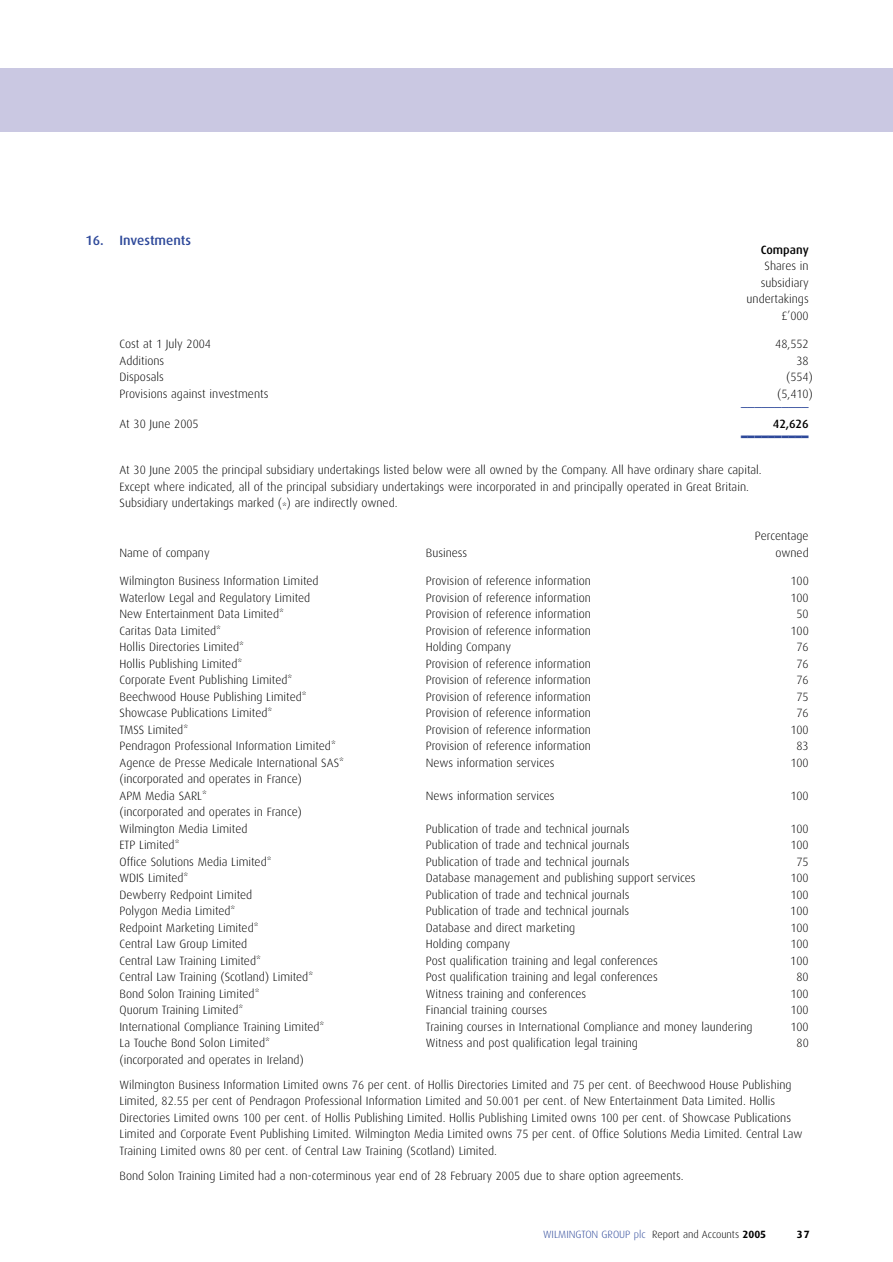
<style>
.page{position:relative;width:893px;height:1262px;background:#fff}
.page>*{position:absolute;margin:0;border:0;box-sizing:border-box;transform-origin:0 0}
.t1{font:500 13.5px "Dax";color:#2e499a}
.t2{font:13.5px "Gill Sans";color:#2e499a}
.t3{font:800 13.5px "Gill Sans";color:#2e499a}
.t4{font:300 12px/16.5px "Dax";color:#000}
.t5{font:500 12px "Dax";color:#000}
.t6{font:300 10.5px "Dax";color:#2e499a}
.t7{font:700 10.5px "Dax";color:#000}
.s1{color:#000}
.s2{font-weight:700;color:#000}
</style>
<div class="page">
<div style="left:0;top:68px;width:892px;height:64px;background:#cac8e2"></div>
<p class="t1" style="left:85px;top:233px;width:107px">16. Investments</p>
<p class="t5" style="left:761px;top:243px;width:49px">Company</p>
<p class="t4" style="left:746px;top:258px;width:64px;text-align:right">Shares in subsidiary undertakings £’000</p>
<p class="t4" style="left:119px;top:336px;width:93px">Cost at 1 July 2004</p>
<p class="t4" style="left:775px;top:336px;width:35px">48,552</p>
<p class="t4" style="left:119px;top:353px;width:46px">Additions</p>
<p class="t4" style="left:796px;top:353px;width:14px">38</p>
<p class="t4" style="left:119px;top:369px;width:46px">Disposals</p>
<p class="t4" style="left:786px;top:369px;width:28px">(554)</p>
<p class="t4" style="left:119px;top:386px;width:150px">Provisions against investments</p>
<p class="t4" style="left:777px;top:386px;width:37px">(5,410)</p>
<p class="t2" style="left:741px;top:402px;width:69px">––––––––––</p>
<p class="t4" style="left:119px;top:416px;width:81px">At 30 June 2005</p>
<p class="t5" style="left:772px;top:417px;width:37px">42,626</p>
<p class="t3" style="left:741px;top:432px;width:69px">––––––––––</p>
<p class="t4" style="left:119px;top:462px;width:643px">At 30 June 2005 the principal subsidiary undertakings listed below were all owned by the Company. All have ordinary share capital.<br>Except where indicated, all of the principal subsidiary undertakings were incorporated in and principally operated in Great Britain.<br>Subsidiary undertakings marked (*) are indirectly owned.</p>
<p class="t4" style="left:754px;top:528px;width:55px">Percentage</p>
<p class="t4" style="left:119px;top:545px;width:92px">Name of company</p>
<p class="t4" style="left:426px;top:545px;width:43px">Business</p>
<p class="t4" style="left:775px;top:545px;width:35px">owned</p>
<p class="t4" style="left:119px;top:573px;width:201px">Wilmington Business Information Limited</p>
<p class="t4" style="left:426px;top:573px;width:167px">Provision of reference information</p>
<p class="t4" style="left:790px;top:573px;width:20px">100</p>
<p class="t4" style="left:119px;top:590px;width:192px">Waterlow Legal and Regulatory Limited</p>
<p class="t4" style="left:426px;top:590px;width:166px">Provision of reference information</p>
<p class="t4" style="left:790px;top:590px;width:20px">100</p>
<p class="t4" style="left:119px;top:606px;width:166px">New Entertainment Data Limited*</p>
<p class="t4" style="left:426px;top:606px;width:167px">Provision of reference information</p>
<p class="t4" style="left:796px;top:606px;width:14px">50</p>
<p class="t4" style="left:119px;top:623px;width:103px">Caritas Data Limited*</p>
<p class="t4" style="left:426px;top:623px;width:167px">Provision of reference information</p>
<p class="t4" style="left:790px;top:623px;width:20px">100</p>
<p class="t4" style="left:119px;top:639px;width:126px">Hollis Directories Limited*</p>
<p class="t4" style="left:426px;top:639px;width:87px">Holding Company</p>
<p class="t4" style="left:796px;top:639px;width:14px">76</p>
<p class="t4" style="left:119px;top:656px;width:124px">Hollis Publishing Limited*</p>
<p class="t4" style="left:426px;top:656px;width:167px">Provision of reference information</p>
<p class="t4" style="left:796px;top:656px;width:14px">76</p>
<p class="t4" style="left:119px;top:672px;width:174px">Corporate Event Publishing Limited*</p>
<p class="t4" style="left:426px;top:672px;width:167px">Provision of reference information</p>
<p class="t4" style="left:796px;top:672px;width:14px">76</p>
<p class="t4" style="left:119px;top:689px;width:189px">Beechwood House Publishing Limited*</p>
<p class="t4" style="left:426px;top:689px;width:167px">Provision of reference information</p>
<p class="t4" style="left:796px;top:689px;width:14px">75</p>
<p class="t4" style="left:119px;top:705px;width:154px">Showcase Publications Limited*</p>
<p class="t4" style="left:426px;top:705px;width:167px">Provision of reference information</p>
<p class="t4" style="left:796px;top:705px;width:14px">76</p>
<p class="t4" style="left:119px;top:722px;width:70px">TMSS Limited*</p>
<p class="t4" style="left:426px;top:722px;width:167px">Provision of reference information</p>
<p class="t4" style="left:790px;top:722px;width:20px">100</p>
<p class="t4" style="left:119px;top:738px;width:218px">Pendragon Professional Information Limited*</p>
<p class="t4" style="left:426px;top:738px;width:167px">Provision of reference information</p>
<p class="t4" style="left:796px;top:738px;width:14px">83</p>
<p class="t4" style="left:119px;top:755px;width:226px">Agence de Presse Medicale International SAS*</p>
<p class="t4" style="left:426px;top:755px;width:130px">News information services</p>
<p class="t4" style="left:790px;top:755px;width:20px">100</p>
<p class="t4" style="left:119px;top:771px;width:184px">(incorporated and operates in France)<br>APM Media SARL*</p>
<p class="t4" style="left:426px;top:788px;width:130px">News information services</p>
<p class="t4" style="left:790px;top:788px;width:20px">100</p>
<p class="t4" style="left:119px;top:804px;width:184px">(incorporated and operates in France)<br>Wilmington Media Limited</p>
<p class="t4" style="left:426px;top:821px;width:205px">Publication of trade and technical journals</p>
<p class="t4" style="left:790px;top:821px;width:20px">100</p>
<p class="t4" style="left:119px;top:837px;width:61px">ETP Limited*</p>
<p class="t4" style="left:426px;top:837px;width:205px">Publication of trade and technical journals</p>
<p class="t4" style="left:790px;top:837px;width:20px">100</p>
<p class="t4" style="left:119px;top:854px;width:153px">Office Solutions Media Limited*</p>
<p class="t4" style="left:426px;top:854px;width:205px">Publication of trade and technical journals</p>
<p class="t4" style="left:796px;top:854px;width:14px">75</p>
<p class="t4" style="left:119px;top:870px;width:70px">WDIS Limited*</p>
<p class="t4" style="left:426px;top:870px;width:271px">Database management and publishing support services</p>
<p class="t4" style="left:790px;top:870px;width:20px">100</p>
<p class="t4" style="left:119px;top:887px;width:134px">Dewberry Redpoint Limited</p>
<p class="t4" style="left:426px;top:887px;width:205px">Publication of trade and technical journals</p>
<p class="t4" style="left:790px;top:887px;width:20px">100</p>
<p class="t4" style="left:119px;top:903px;width:117px">Polygon Media Limited*</p>
<p class="t4" style="left:426px;top:903px;width:205px">Publication of trade and technical journals</p>
<p class="t4" style="left:790px;top:903px;width:20px">100</p>
<p class="t4" style="left:119px;top:920px;width:140px">Redpoint Marketing Limited*</p>
<p class="t4" style="left:426px;top:920px;width:151px">Database and direct marketing</p>
<p class="t4" style="left:790px;top:920px;width:20px">100</p>
<p class="t4" style="left:119px;top:936px;width:129px">Central Law Group Limited</p>
<p class="t4" style="left:426px;top:936px;width:86px">Holding company</p>
<p class="t4" style="left:790px;top:936px;width:20px">100</p>
<p class="t4" style="left:119px;top:953px;width:143px">Central Law Training Limited*</p>
<p class="t4" style="left:426px;top:953px;width:233px">Post qualification training and legal conferences</p>
<p class="t4" style="left:790px;top:953px;width:20px">100</p>
<p class="t4" style="left:119px;top:969px;width:195px">Central Law Training (Scotland) Limited*</p>
<p class="t4" style="left:426px;top:969px;width:233px">Post qualification training and legal conferences</p>
<p class="t4" style="left:796px;top:969px;width:14px">80</p>
<p class="t4" style="left:119px;top:986px;width:141px">Bond Solon Training Limited*</p>
<p class="t4" style="left:426px;top:986px;width:162px">Witness training and conferences</p>
<p class="t4" style="left:790px;top:986px;width:20px">100</p>
<p class="t4" style="left:119px;top:1002px;width:125px">Quorum Training Limited*</p>
<p class="t4" style="left:426px;top:1002px;width:123px">Financial training courses</p>
<p class="t4" style="left:790px;top:1002px;width:20px">100</p>
<p class="t4" style="left:119px;top:1019px;width:206px">International Compliance Training Limited*</p>
<p class="t4" style="left:426px;top:1019px;width:328px">Training courses in International Compliance and money laundering</p>
<p class="t4" style="left:790px;top:1019px;width:20px">100</p>
<p class="t4" style="left:119px;top:1035px;width:152px">La Touche Bond Solon Limited*</p>
<p class="t4" style="left:426px;top:1035px;width:214px">Witness and post qualification legal training</p>
<p class="t4" style="left:796px;top:1035px;width:14px">80</p>
<p class="t4" style="left:119px;top:1047px;width:673px;line-height:25px">(incorporated and operates in Ireland)<br>Wilmington Business Information Limited owns 76 per cent. of Hollis Directories Limited and 75 per cent. of Beechwood House Publishing</p>
<p class="t4" style="left:119px;top:1093px;width:684px">Limited, 82.55 per cent of Pendragon Professional Information Limited and 50.001 per cent. of New Entertainment Data Limited. Hollis Directories Limited owns 100 per cent. of Hollis Publishing Limited. Hollis Publishing Limited owns 100 per cent. of Showcase Publications Limited and Corporate Event Publishing Limited. Wilmington Media Limited owns 75 per cent. of Office Solutions Media Limited. Central Law Training Limited owns 80 per cent. of Central Law Training (Scotland) Limited.</p>
<p class="t4" style="left:119px;top:1168px;width:565px">Bond Solon Training Limited had a non-coterminous year end of 28 February 2005 due to share option agreements.</p>
<p class="t6" style="left:543px;top:1228px;width:224px">WILMINGTON GROUP plc <span class="s1">Report and Accounts</span> <span class="s2">2005</span></p>
<p class="t7" style="left:796px;top:1228px;width:15px">37</p>
</div>
